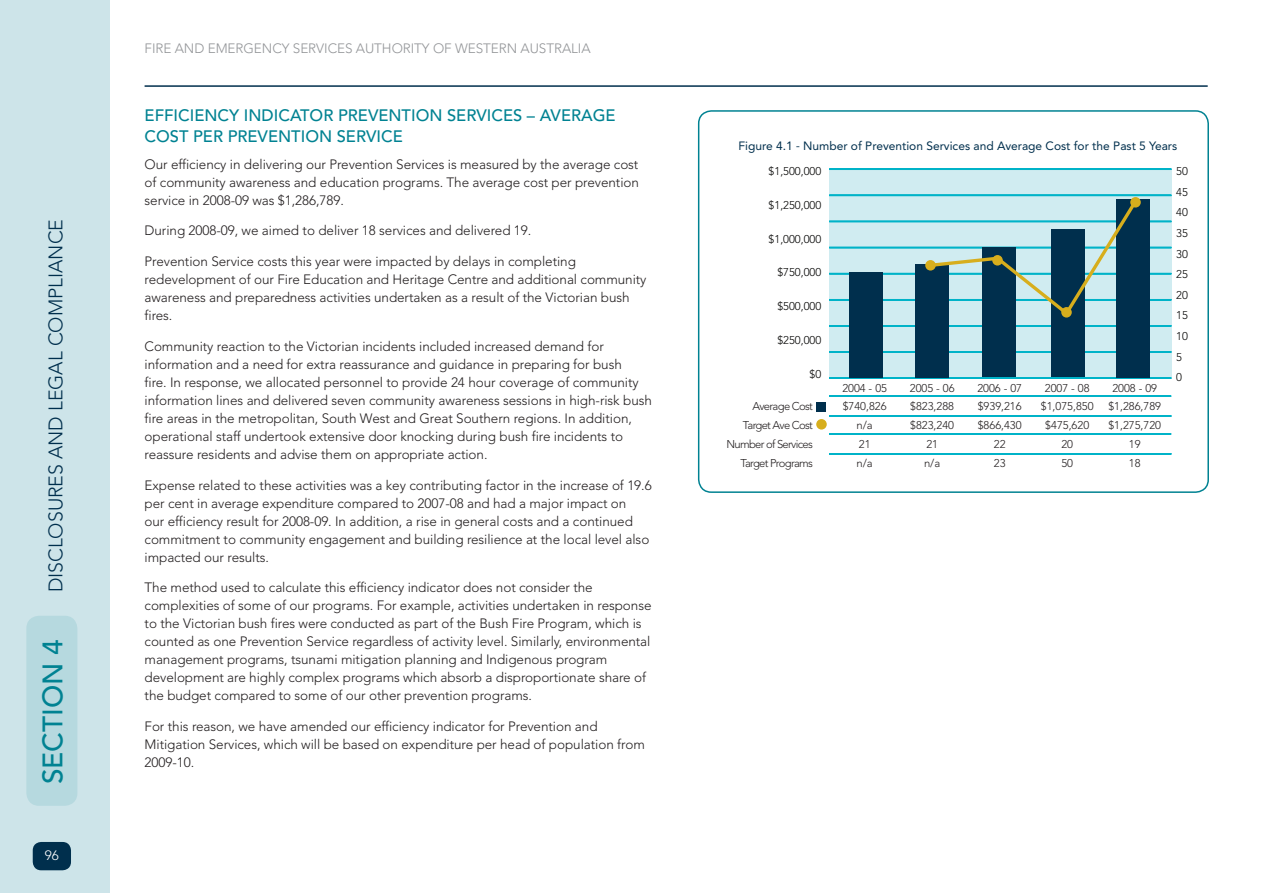
<style>
.page{position:relative;width:1263px;height:893px;background:#fff}
.page>*{position:absolute;margin:0;border:0;box-sizing:border-box;transform-origin:0 0}
.t1{font:500 28.05px "Avenir";color:#008292}
.t2{font:300 19.5px "Avenir";color:#002f4d}
.t3{font:500 16.5px "Avenir";color:#008292}
.t4{font:300 13.5px/18px "Avenir";letter-spacing:-.005em;color:#231f20}
.t5{font:300 13.5px "Avenir";letter-spacing:-.005em;color:#939598}
.t6{font:300 13.5px "Avenir";color:#fff}
.t7{font:12px "Avenir";color:#002f4d}
.t8{font:300 11.25px/18.8px "Avenir";color:#231f20;text-align:center}
.t9{font:300 11.25px/20.5px "Avenir";color:#050504}
.t10{font:300 11.25px/18.8px "Avenir";letter-spacing:-.06em;color:#231f20;text-align:right}
.s1{font-family:"Myriad Pro"}
</style>
<div class="page">
<div style="left:0;top:0;width:109px;height:893px;background:#cde4e9"></div>
<div style="left:26px;top:616px;width:51px;height:190px;background:#b6d9df;border-radius:13px"></div>
<div style="left:33px;top:842px;width:38px;height:28px;background:#002f4d;border-radius:9px"></div>
<hr style="left:145px;top:85px;width:1063px;height:2px;background:#002f4d">
<div style="left:829px;top:169px;width:342px;height:209px;background:#d0ecf1"></div>
<hr style="left:829px;top:221px;width:342px;height:1px;background:#00b3c8">
<hr style="left:829px;top:195px;width:342px;height:1px;background:#00b3c8">
<hr style="left:829px;top:168px;width:342px;height:2px;background:#00b3c8">
<hr style="left:829px;top:325px;width:342px;height:2px;background:#00b3c8">
<hr style="left:829px;top:351px;width:342px;height:2px;background:#00b3c8">
<hr style="left:829px;top:299px;width:342px;height:2px;background:#00b3c8">
<hr style="left:829px;top:273px;width:342px;height:1px;background:#00b3c8">
<hr style="left:829px;top:247px;width:342px;height:1px;background:#00b3c8">
<hr style="left:829px;top:415px;width:342px;height:2px;background:#00b3c8">
<hr style="left:829px;top:395px;width:342px;height:2px;background:#00b3c8">
<hr style="left:829px;top:453px;width:342px;height:2px;background:#00b3c8">
<hr style="left:829px;top:433px;width:342px;height:2px;background:#00b3c8">
<hr style="left:829px;top:377px;width:342px;height:2px;background:#00b3c8">
<div style="left:849px;top:272px;width:33px;height:105px;background:#002f4d"></div>
<div style="left:915px;top:264px;width:34px;height:113px;background:#002f4d"></div>
<div style="left:982px;top:247px;width:34px;height:130px;background:#002f4d"></div>
<div style="left:1051px;top:229px;width:34px;height:148px;background:#002f4d"></div>
<div style="left:1116px;top:199px;width:34px;height:178px;background:#002f4d"></div>
<svg style="left:927px;top:197px;width:213px;height:114px"></svg>
<div style="left:817px;top:402px;width:9px;height:10px;background:#002f4d"></div>
<div style="left:816px;top:419px;width:11px;height:11px;background:#d7ae1d;border-radius:50%"></div>
<div style="left:925px;top:260px;width:11px;height:11px;background:#d7ae1d;border-radius:50%"></div>
<div style="left:992px;top:255px;width:11px;height:11px;background:#d7ae1d;border-radius:50%"></div>
<div style="left:1061px;top:307px;width:11px;height:11px;background:#d7ae1d;border-radius:50%"></div>
<div style="left:1130px;top:197px;width:11px;height:11px;background:#d7ae1d;border-radius:50%"></div>
<div style="left:698px;top:110px;width:511px;height:383px;border:2px solid #008292;border-radius:13px"></div>
<h2 class="t2" style="left:44px;top:592px;width:375px;rotate:-90deg">DISCLOSURES AND LEGAL COMPLIANCE</h2>
<h1 class="t1" style="left:37px;top:784px;width:147px;rotate:-90deg">SECTION 4</h1>
<p class="t6" style="left:45px;top:848px;width:16px">96</p>
<p class="t5" style="left:145px;top:40px;width:447px">FIRE AND EMERGENCY SERVICES AUTHORITY OF WESTERN AUSTRALIA</p>
<p class="t3" style="left:145px;top:106px;width:21px">EFFICIENCY</p>
<p class="t3" style="left:244px;top:106px;width:16px">INDICATOR</p>
<p class="t3" style="left:338px;top:106px;width:21px">PREVENTION</p>
<p class="t3" style="left:447px;top:106px;width:20px">SERVICES</p>
<p class="t3" style="left:527px;top:106px;width:36px">– AVERAGE</p>
<p class="t3" style="left:145px;top:127px;width:24px">COST</p>
<p class="t3" style="left:193px;top:127px;width:11px">PER</p>
<p class="t3" style="left:228px;top:127px;width:21px">PREVENTION</p>
<p class="t3" style="left:337px;top:127px;width:20px">SERVICE</p>
<p class="t4" style="left:145px;top:155px;width:496px;text-align:justify">Our efficiency in delivering our Prevention Services is measured by the average cost of community awareness and education programs. The average cost per prevention service in 2008-09 was $1,286,789.</p>
<p class="t4" style="left:145px;top:222px;width:388px">During 2008-09, we aimed to deliver 18 services and delivered 19.</p>
<p class="t4" style="left:145px;top:252px;width:503px">Prevention Service costs this year were impacted by delays in completing redevelopment of our Fire Education and Heritage Centre and additional community awareness and preparedness activities undertaken as a result of the Victorian bush fires.</p>
<p class="t4" style="left:145px;top:337px;width:509px">Community reaction to the Victorian incidents included increased demand for information and a need for extra reassurance and guidance in preparing for bush<br>fire. In response, we allocated personnel to provide 24 hour coverage of community information lines and delivered seven community awareness sessions in high-risk bush fire areas in the metropolitan, South West and Great Southern regions. In addition, operational staff undertook extensive door knocking during bush fire incidents to reassure residents and advise them on appropriate action.</p>
<p class="t4" style="left:145px;top:476px;width:509px">Expense related to these activities was a key contributing factor in the increase of 19.6 per cent in average expenditure compared to 2007-08 and had a major impact on<br>our efficiency result for 2008-09. In addition, a rise in general costs and a continued commitment to community engagement and building resilience at the local level also impacted our results.</p>
<p class="t4" style="left:145px;top:579px;width:508px">The method used to calculate this efficiency indicator does not consider the complexities of some of our programs. For example, activities undertaken in response to the Victorian bush fires were conducted as part of the Bush Fire Program, which is counted as one Prevention Service regardless of activity level. Similarly, environmental management programs, tsunami mitigation planning and Indigenous program development are highly complex programs which absorb a disproportionate share of the budget compared to some of our other prevention programs.</p>
<p class="t4" style="left:145px;top:717px;width:502px">For this reason, we have amended our efficiency indicator for Prevention and<br>Mitigation Services, which will be based on expenditure per head of population from<br>2009-10.</p>
<p class="t7" style="left:738px;top:139px;width:440px">Figure 4.1 <span class="s1">‐</span> Number of Prevention Services and Average Cost for the Past 5 Years</p>
<p class="t9" style="left:769px;top:161px;width:54px">$1,500,000</p>
<p class="t9" style="left:769px;top:195px;width:54px">$1,250,000</p>
<p class="t9" style="left:769px;top:228px;width:54px">$1,000,000</p>
<p class="t9" style="left:777px;top:262px;width:45px">$750,000</p>
<p class="t9" style="left:777px;top:296px;width:45px">$500,000</p>
<p class="t9" style="left:777px;top:330px;width:45px">$250,000</p>
<p class="t9" style="left:810px;top:363px;width:13px">$0</p>
<p class="t10" style="left:726px;top:397px;width:88px">Average Cost<br>Target Ave Cost<br>Number of Services<br>Target Programs</p>
<p class="t8" style="left:842px;top:378px;width:46px">2004 - 05 $740,826 n/a<br>21<br>n/a</p>
<p class="t8" style="left:910px;top:378px;width:46px">2005 - 06 $823,288 $823,240<br>21<br>n/a</p>
<p class="t8" style="left:977px;top:378px;width:46px">2006 - 07 $939,216 $866,430<br>22<br>23</p>
<p class="t8" style="left:1041px;top:378px;width:54px">2007 - 08 $1,075,850 $475,620<br>20<br>50</p>
<p class="t8" style="left:1108px;top:378px;width:54px">2008 - 09 $1,286,789 $1,275,720<br>19<br>18</p>
<p class="t9" style="left:1176px;top:161px;width:13px">50<br>45<br>40<br>35<br>30<br>25<br>20<br>15<br>10<br>5<br>0</p>
</div>
